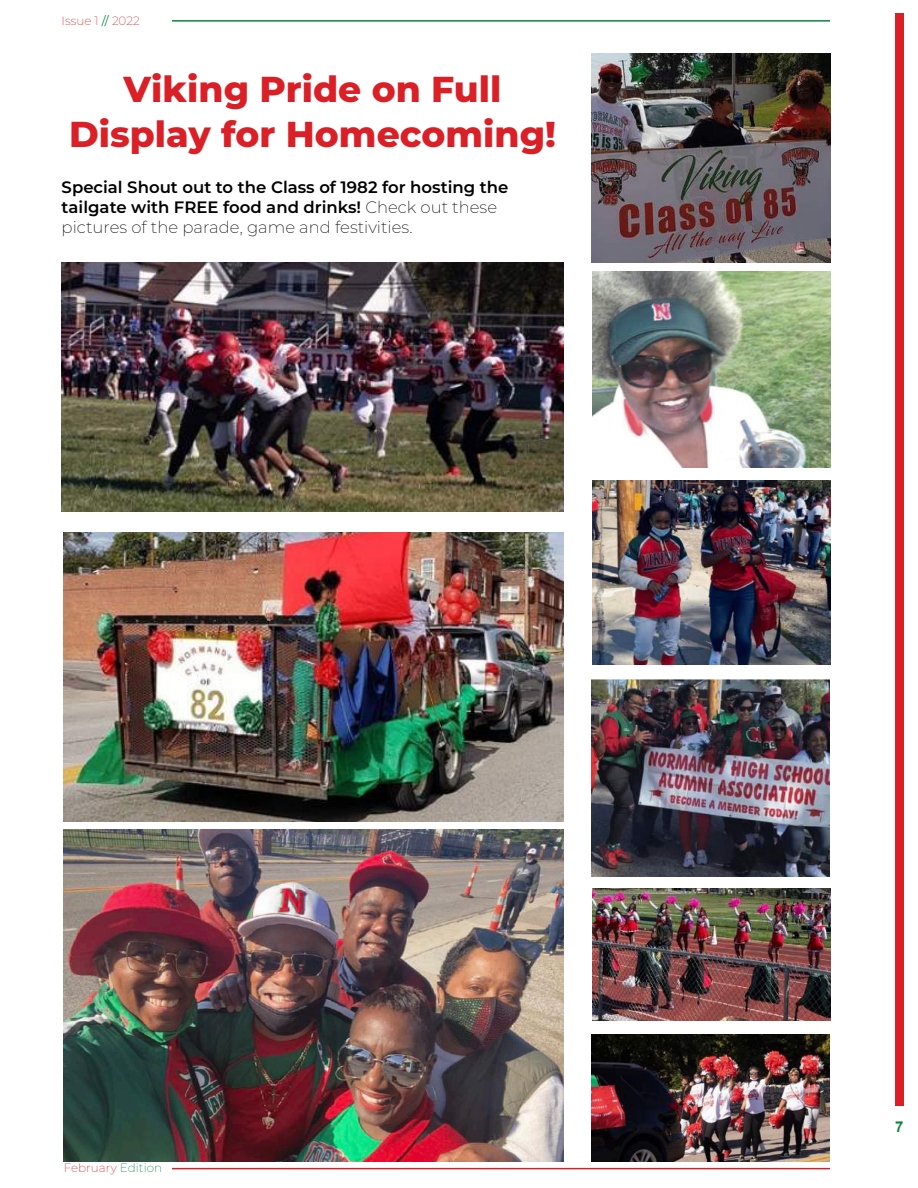
<style>
.page{position:relative;width:918px;height:1188px;background:#fff}
.page>*{position:absolute;margin:0;border:0;box-sizing:border-box;transform-origin:0 0}
.t1{font:800 36px/45px "Montserrat";color:#da2026;text-align:center}
.t2{font:600 16.5px/19.8px "Montserrat";color:#000}
.t3{font:700 15px "Arial";color:#0d8542}
.t4{font:200 12px "Montserrat";color:#da2026}
.s1{font-weight:400;color:#0d8542}
.s2{font-weight:200}
.s3{color:#0d8542}
</style>
<div class="page">
<div style="left:895px;top:14px;width:9px;height:1092px;background:#da2026"></div>
<hr style="left:172px;top:20px;width:658px;height:2px;background:#0d8542">
<hr style="left:172px;top:1168px;width:658px;height:1px;background:#da2026">
<img style="left:62px;top:262px;width:501px;height:250px">
<img style="left:592px;top:271px;width:238px;height:197px">
<img style="left:64px;top:830px;width:499px;height:332px">
<img style="left:591px;top:680px;width:238px;height:196px">
<img style="left:593px;top:889px;width:238px;height:131px">
<img style="left:591px;top:1034px;width:238px;height:128px">
<img style="left:64px;top:532px;width:499px;height:289px">
<img style="left:592px;top:53px;width:238px;height:209px">
<img style="left:592px;top:481px;width:239px;height:183px">
<p class="t4" style="left:62px;top:13px;width:80px">Issue 1 <span class="s1">//</span> 2022</p>
<h1 class="t1" style="left:69px;top:64px;width:488px">Viking Pride on Full<br>Display for Homecoming!</h1>
<p class="t2" style="left:62px;top:177px;width:448px">Special Shout out to the Class of 1982 for hosting the tailgate with FREE food and drinks! <span class="s2">Check out these pictures of the parade, game and festivities.</span></p>
<p class="t4" style="left:64px;top:1160px;width:100px">February <span class="s3">Edition</span></p>
<p class="t3" style="left:895px;top:1117px;width:10px">7</p>
</div>
